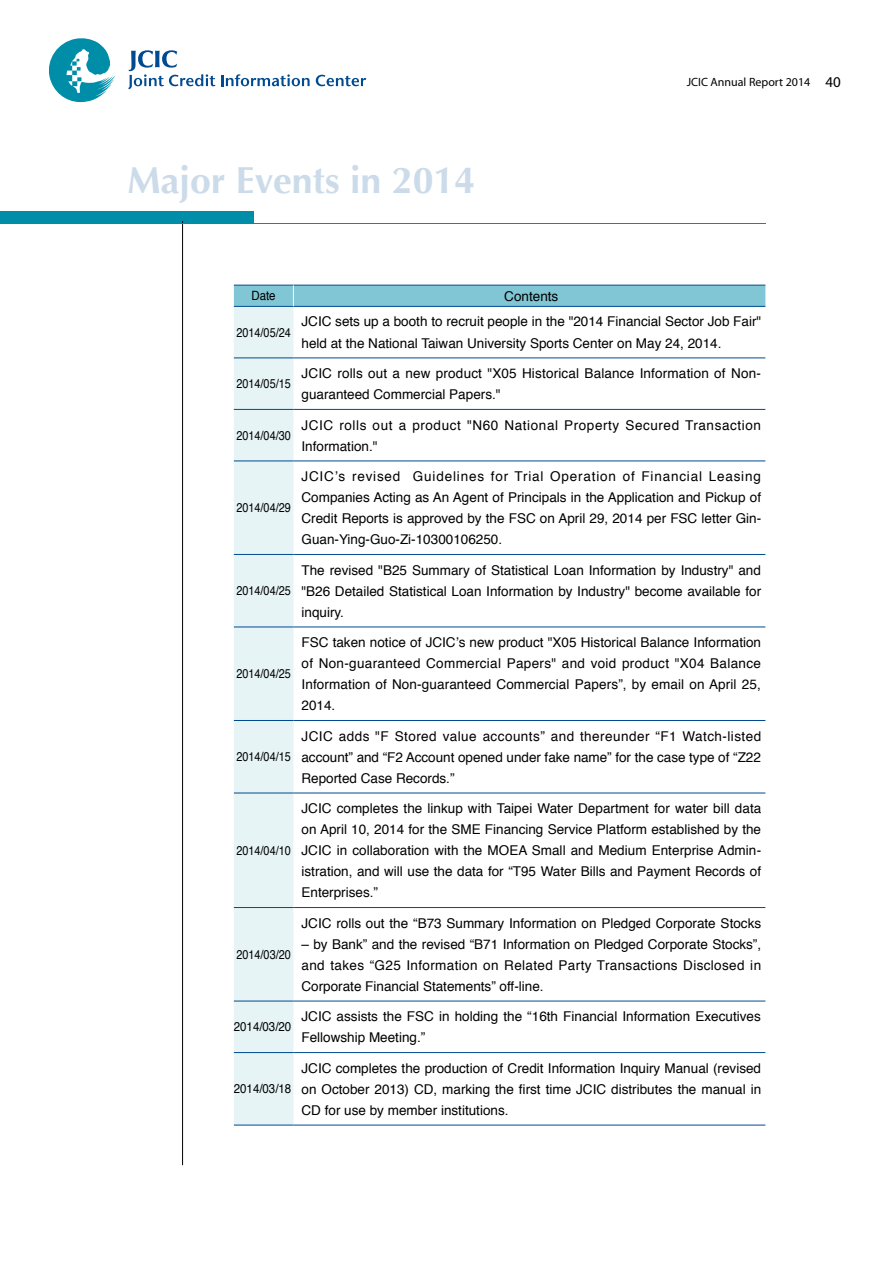
<style>
.page{position:relative;width:893px;height:1263px;background:#fff}
.page>*{position:absolute;margin:0;border:0;box-sizing:border-box;transform-origin:0 0}
.t1{font:700 37.5px "Optima";color:#ccdbe9}
.t2{font:13.5px/21px "Helvetica";color:#000;text-align:justify}
.t3{font:13.5px/21px "Helvetica";letter-spacing:.045em;color:#000}
.t4{font:12.75px "Helvetica";color:#000;scale:.85 1}
.t5{font:12.75px "Helvetica";color:#000;scale:.9 1}
.t6{font:12px "Myriad Pro";color:#000}
.s1{font-size:15px}
</style>
<div class="page">
<svg style="left:49px;top:38px;width:66px;height:64px"></svg>
<svg style="left:221px;top:74px;width:89px;height:12px"></svg>
<svg style="left:316px;top:75px;width:50px;height:11px"></svg>
<svg style="left:128px;top:50px;width:87px;height:39px"></svg>
<div style="left:0;top:211px;width:254px;height:13px;background:#008da8"></div>
<hr style="left:182px;top:221px;width:1px;height:944px;background:#000">
<hr style="left:0;top:223px;width:765px;height:1px;background:#008da8">
<div style="left:234px;top:307px;width:59px;height:818px;background:#e6f4f6"></div>
<hr style="left:234px;top:306px;width:59px;height:1px;background:#004a91">
<hr style="left:293px;top:306px;width:472px;height:1px;background:#004a91">
<svg style="left:234px;top:285px;width:531px;height:21px;background:#7bc1d1"></svg>
<hr style="left:234px;top:358px;width:59px;height:1px;background:#004a91">
<hr style="left:293px;top:358px;width:472px;height:1px;background:#004a91">
<hr style="left:234px;top:409px;width:59px;height:1px;background:#004a91">
<hr style="left:293px;top:409px;width:472px;height:1px;background:#004a91">
<hr style="left:234px;top:461px;width:59px;height:1px;background:#004a91">
<hr style="left:293px;top:461px;width:472px;height:1px;background:#004a91">
<hr style="left:234px;top:554px;width:59px;height:1px;background:#004a91">
<hr style="left:293px;top:554px;width:472px;height:1px;background:#004a91">
<hr style="left:234px;top:627px;width:59px;height:1px;background:#004a91">
<hr style="left:293px;top:627px;width:472px;height:1px;background:#004a91">
<hr style="left:234px;top:720px;width:59px;height:1px;background:#004a91">
<hr style="left:293px;top:720px;width:472px;height:1px;background:#004a91">
<hr style="left:234px;top:793px;width:59px;height:1px;background:#004a91">
<hr style="left:293px;top:793px;width:472px;height:1px;background:#004a91">
<hr style="left:234px;top:907px;width:59px;height:1px;background:#004a91">
<hr style="left:293px;top:907px;width:472px;height:1px;background:#004a91">
<hr style="left:234px;top:1001px;width:59px;height:1px;background:#004a91">
<hr style="left:293px;top:1001px;width:472px;height:1px;background:#004a91">
<hr style="left:234px;top:1052px;width:59px;height:1px;background:#004a91">
<hr style="left:293px;top:1052px;width:472px;height:1px;background:#004a91">
<hr style="left:234px;top:1125px;width:59px;height:1px;background:#004a91">
<hr style="left:293px;top:1125px;width:472px;height:1px;background:#004a91">
<h1 class="t1" style="left:128px;top:159px;width:349px">Major Events in 2014</h1>
<p class="t6" style="left:687px;top:75px;width:155px">JCIC Annual Report 2014 <span class="s1">40</span></p>
<p class="t5" style="left:251px;top:286px;width:28px">Date</p>
<p class="t2" style="left:504px;top:286px;width:56px">Contents</p>
<p class="t4" style="left:237px;top:322px;width:65px">2014/05/24</p>
<p class="t2" style="left:301px;top:312px;width:461px">JCIC sets up a booth to recruit people in the "2014 Financial Sector Job Fair" held at the National Taiwan University Sports Center on May 24, 2014.</p>
<p class="t4" style="left:237px;top:374px;width:65px">2014/05/15</p>
<p class="t2" style="left:301px;top:363px;width:461px">JCIC rolls out a new product "X05 Historical Balance Information of Non&shy;guaranteed Commercial Papers."</p>
<p class="t4" style="left:237px;top:425px;width:65px">2014/04/30</p>
<p class="t3" style="left:301px;top:415px;width:461px">JCIC rolls out a product "N60 National Property Secured Transaction<br>Information."</p>
<p class="t4" style="left:237px;top:498px;width:65px">2014/04/29</p>
<p class="t4" style="left:237px;top:581px;width:65px">2014/04/25</p>
<p class="t4" style="left:237px;top:664px;width:65px">2014/04/25</p>
<p class="t4" style="left:237px;top:747px;width:65px">2014/04/15</p>
<p class="t4" style="left:237px;top:840px;width:65px">2014/04/10</p>
<p class="t4" style="left:237px;top:944px;width:65px">2014/03/20</p>
<p class="t2" style="left:301px;top:466px;width:461px">JCIC’s revised Guidelines for Trial Operation of Financial Leasing Companies Acting as An Agent of Principals in the Application and Pickup of Credit Reports is approved by the FSC on April 29, 2014 per FSC letter Gin-Guan-Ying-Guo-Zi-10300106250.</p>
<p class="t2" style="left:301px;top:560px;width:461px">The revised "B25 Summary of Statistical Loan Information by Industry" and "B26 Detailed Statistical Loan Information by Industry" become available for inquiry.</p>
<p class="t2" style="left:301px;top:632px;width:461px">FSC taken notice of JCIC’s new product "X05 Historical Balance Information of Non-guaranteed Commercial Papers" and void product "X04 Balance Information of Non-guaranteed Commercial Papers”, by email on April 25, 2014.</p>
<p class="t2" style="left:301px;top:726px;width:461px">JCIC adds "F Stored value accounts” and thereunder “F1 Watch-listed account” and “F2 Account opened under fake name” for the case type of “Z22<br>Reported Case Records.”</p>
<p class="t2" style="left:301px;top:798px;width:461px">JCIC completes the linkup with Taipei Water Department for water bill data on April 10, 2014 for the SME Financing Service Platform established by the JCIC in collaboration with the MOEA Small and Medium Enterprise Admin&shy;istration, and will use the data for “T95 Water Bills and Payment Records of Enterprises.”</p>
<p class="t2" style="left:301px;top:913px;width:461px">JCIC rolls out the “B73 Summary Information on Pledged Corporate Stocks</p>
<p class="t2" style="left:301px;top:934px;width:461px">– by Bank” and the revised “B71 Information on Pledged Corporate Stocks”, and takes “G25 Information on Related Party Transactions Disclosed in Corporate Financial Statements” off-line.</p>
<p class="t5" style="left:234px;top:1017px;width:65px">2014/03/20</p>
<p class="t2" style="left:301px;top:1006px;width:461px">JCIC assists the FSC in holding the “16th Financial Information Executives<br>Fellowship Meeting.”</p>
<p class="t5" style="left:234px;top:1079px;width:65px">2014/03/18</p>
<p class="t2" style="left:301px;top:1058px;width:461px">JCIC completes the production of Credit Information Inquiry Manual (revised on October 2013) CD, marking the first time JCIC distributes the manual in CD for use by member institutions.</p>
</div>
